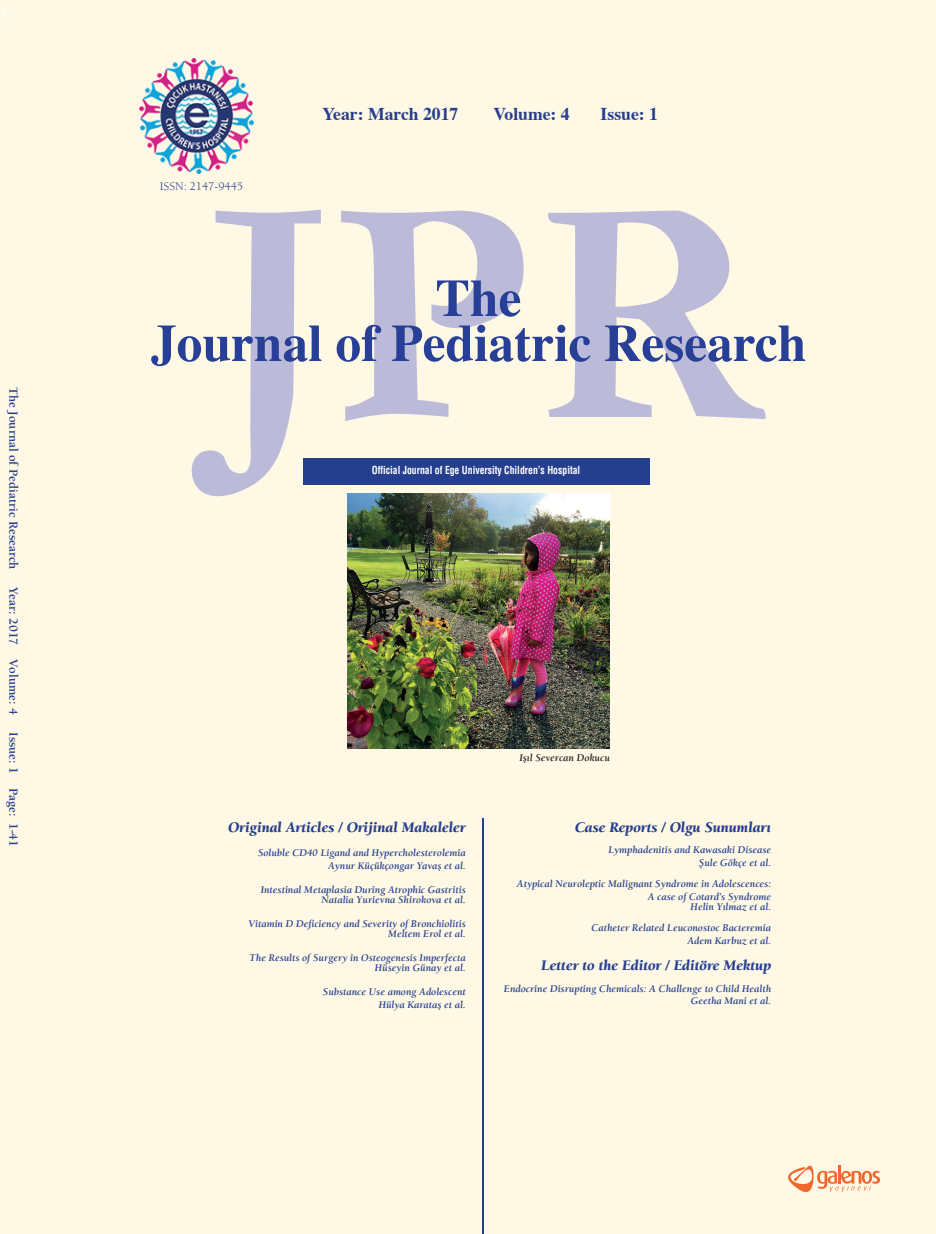
<style>
.page{position:relative;width:936px;height:1234px;background:#fff}
.page>*{position:absolute;margin:0;border:0;box-sizing:border-box;transform-origin:0 0}
.t1{font:700 52.5px/45px "Times";color:#273f97;text-align:center}
.t2{font:700 18px "Times";color:#253f8e}
.t3{font:700 17.25px "Berkeley";color:#fff}
.t4{font:15px "Berkeley Black Italic Tr";color:#253f8e}
.t5{font:700 12.75px "Berkeley";color:#253f8e}
.t6{font:12px "Berkeley Book Tr";letter-spacing:-.005em;color:#253f8e}
.t7{font:10.8px "Helvetica Cond Bold Tr";color:#fff;scale:.9 1}
.t8{font:10.5px/10.5px "Berkeley Bold Italic Tr";color:#253f8e;text-align:right}
.t9{font:10.5px "Berkeley Bold Italic Tr";color:#231f20}
</style>
<div class="page">
<div style="left:0;top:0;width:935px;height:1233px;background:#fef8e5"></div>
<div style="left:303px;top:458px;width:346px;height:26px;background:#253f8e"></div>
<svg style="left:191px;top:209px;width:130px;height:288px"></svg>
<svg style="left:341px;top:210px;width:183px;height:211px"></svg>
<svg style="left:548px;top:210px;width:218px;height:209px"></svg>
<img style="left:140px;top:59px;width:113px;height:114px">
<svg style="left:788px;top:1165px;width:92px;height:28px"></svg>
<img style="left:347px;top:494px;width:262px;height:253px">
<hr style="left:482px;top:818px;width:2px;height:415px;background:#253f8e">
<h3 class="t3" style="left:0;top:0;width:10px">v</h3>
<p class="t5" style="left:21px;top:387px;width:184px;rotate:90deg">The Journal of Pediatric Research</p>
<p class="t5" style="left:21px;top:586px;width:130px;rotate:90deg">Year: 2017 Volume: 4</p>
<p class="t5" style="left:21px;top:731px;width:117px;rotate:90deg">Issue: 1 Page: 1-41</p>
<p class="t6" style="left:160px;top:178px;width:85px">ISSN: 2147-9445</p>
<h2 class="t2" style="left:322px;top:97px;width:137px">Year: March 2017</h2>
<h2 class="t2" style="left:493px;top:97px;width:78px">Volume: 4</h2>
<h2 class="t2" style="left:600px;top:97px;width:59px">Issue: 1</h2>
<h1 class="t1" style="left:151px;top:270px;width:656px">The<br>Journal of Pediatric Research</h1>
<p class="t7" style="left:372px;top:463px;width:233px">Official Journal of Ege University Children’s Hospital</p>
<h3 class="t4" style="left:228px;top:818px;width:239px">Original Articles / Orijinal Makaleler</h3>
<p class="t8" style="left:258px;top:845px;width:209px;line-height:13.5px">Soluble CD40 Ligand and Hypercholesterolemia<br>Aynur Küçükçongar Yavaş et al.</p>
<p class="t8" style="left:261px;top:883px;width:206px">Intestinal Metaplasia During Atrophic Gastritis<br>Natalia Yurievna Shirokova et al.</p>
<p class="t8" style="left:248px;top:917px;width:219px">Vitamin D Deficiency and Severity of Bronchiolitis<br>Meltem Erol et al.</p>
<p class="t8" style="left:249px;top:951px;width:218px">The Results of Surgery in Osteogenesis Imperfecta<br>Hüseyin Günay et al.</p>
<p class="t8" style="left:323px;top:984px;width:144px;line-height:13.5px">Substance Use among Adolescent<br>Hülya Karataş et al.</p>
<p class="t9" style="left:519px;top:750px;width:92px">Işıl Severcan Dokucu</p>
<h3 class="t4" style="left:574px;top:818px;width:198px">Case Reports / Olgu Sunumları</h3>
<p class="t8" style="left:608px;top:843px;width:164px;line-height:12.6px">Lymphadenitis and Kawasaki Disease<br>Şule Gökçe et al.</p>
<p class="t8" style="left:517px;top:877px;width:255px;line-height:12.6px">Atypical Neuroleptic Malignant Syndrome in Adolescences:<br>A case of Cotard’s Syndrome</p>
<p class="t8" style="left:591px;top:896px;width:181px;line-height:21.1px">Helin Yılmaz et al.<br>Catheter Related Leuconostoc Bacteremia</p>
<p class="t8" style="left:687px;top:935px;width:85px">Adem Karbuz et al.</p>
<h3 class="t4" style="left:541px;top:956px;width:231px">Letter to the Editor / Editöre Mektup</h3>
<p class="t8" style="left:504px;top:981px;width:269px;line-height:12.6px">Endocrine Disrupting Chemicals: A Challenge to Child Health<br>Geetha Mani et al.</p>
</div>
